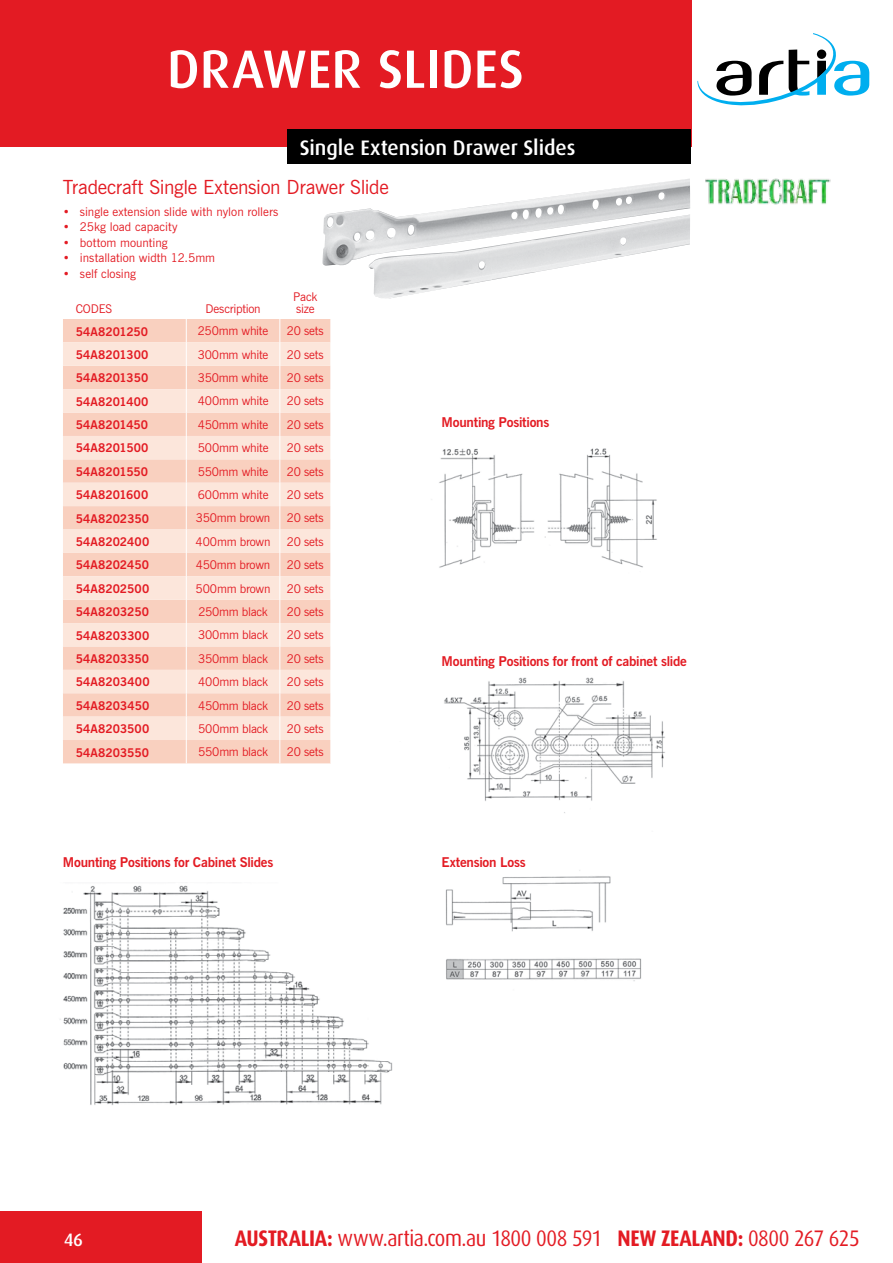
<style>
.page{position:relative;width:893px;height:1263px;background:#fff}
.page>*{position:absolute;margin:0;border:0;box-sizing:border-box;transform-origin:0 0}
.t1{font:500 54px "Dax";color:#fff}
.t2{font:22.5px "Dax";letter-spacing:-.03em;color:#e31b23;scale:.9 1}
.t3{font:500 21px "Dax";letter-spacing:-.005em;color:#fff}
.t4{font:19.5px "News Gothic BT";letter-spacing:-.015em;color:#e31b23}
.t5{font:500 18px "Dax";color:#fff}
.t6{font:700 13.5px "News Gothic BT";letter-spacing:-.015em;color:#e31b23}
.t7{font:12px/12px "News Gothic BT";letter-spacing:-.015em;color:#e31b23}
.t8{font:700 12px "News Gothic BT";letter-spacing:.005em;color:#e31b23}
.t9{font:12px "News Gothic BT";letter-spacing:.005em;color:#e31b23}
.s1{font-weight:700}
</style>
<div class="page">
<div style="left:0;top:0;width:691px;height:147px;background:#e31b23"></div>
<div style="left:287px;top:130px;width:404px;height:34px;background:#000"></div>
<div style="left:63px;top:319px;width:267px;height:444px;background:#f9d0bf"></div>
<svg style="left:63px;top:342px;width:267px;height:398px;background:#fadcce"></svg>
<svg style="left:186px;top:319px;width:1px;height:444px"></svg>
<svg style="left:279px;top:319px;width:1px;height:444px"></svg>
<svg style="left:330px;top:319px;width:1px;height:444px"></svg>
<img style="left:431px;top:448px;width:226px;height:120px">
<img style="left:445px;top:870px;width:197px;height:111px">
<img style="left:60px;top:882px;width:333px;height:223px">
<img style="left:444px;top:677px;width:221px;height:136px">
<img style="left:705px;top:178px;width:126px;height:27px">
<img style="left:322px;top:179px;width:368px;height:120px">
<svg style="left:697px;top:33px;width:172px;height:73px"></svg>
<div style="left:0;top:1212px;width:202px;height:51px;background:#e31b23"></div>
<h1 class="t1" style="left:167px;top:39px;width:359px">DRAWER SLIDES</h1>
<h3 class="t3" style="left:300px;top:136px;width:277px">Single Extension Drawer Slides</h3>
<h3 class="t4" style="left:63px;top:175px;width:327px">Tradecraft Single Extension Drawer Slide</h3>
<p class="t7" style="left:63px;top:205px;width:217px">• single extension slide with nylon rollers</p>
<p class="t7" style="left:63px;top:221px;width:116px">• 25kg load capacity</p>
<p class="t9" style="left:63px;top:235px;width:106px">• bottom mounting</p>
<p class="t7" style="left:63px;top:252px;width:154px">• installation width 12.5mm</p>
<p class="t7" style="left:63px;top:268px;width:75px">• self closing</p>
<p class="t7" style="left:76px;top:302px;width:38px">CODES</p>
<p class="t7" style="left:205px;top:302px;width:57px">Description</p>
<p class="t7" style="left:293px;top:290px;width:26px">Pack size</p>
<p class="t8" style="left:76px;top:324px;width:74px">54A8201250</p>
<p class="t7" style="left:198px;top:325px;width:72px">250mm white</p>
<p class="t7" style="left:287px;top:325px;width:38px">20 sets</p>
<p class="t8" style="left:76px;top:347px;width:74px">54A8201300</p>
<p class="t7" style="left:198px;top:348px;width:72px">300mm white</p>
<p class="t7" style="left:287px;top:348px;width:38px">20 sets</p>
<p class="t8" style="left:76px;top:371px;width:74px">54A8201350</p>
<p class="t7" style="left:198px;top:372px;width:72px">350mm white</p>
<p class="t7" style="left:287px;top:372px;width:38px">20 sets</p>
<p class="t8" style="left:76px;top:394px;width:74px">54A8201400</p>
<p class="t7" style="left:198px;top:395px;width:72px">400mm white</p>
<p class="t7" style="left:287px;top:395px;width:38px">20 sets</p>
<p class="t8" style="left:76px;top:417px;width:74px">54A8201450</p>
<p class="t7" style="left:198px;top:418px;width:72px">450mm white</p>
<p class="t7" style="left:287px;top:418px;width:38px">20 sets</p>
<p class="t8" style="left:76px;top:441px;width:74px">54A8201500</p>
<p class="t7" style="left:198px;top:442px;width:72px">500mm white</p>
<p class="t7" style="left:287px;top:442px;width:38px">20 sets</p>
<p class="t8" style="left:76px;top:464px;width:74px">54A8201550</p>
<p class="t7" style="left:198px;top:465px;width:72px">550mm white</p>
<p class="t7" style="left:287px;top:465px;width:38px">20 sets</p>
<p class="t8" style="left:76px;top:488px;width:74px">54A8201600</p>
<p class="t7" style="left:198px;top:489px;width:72px">600mm white</p>
<p class="t7" style="left:287px;top:489px;width:38px">20 sets</p>
<p class="t8" style="left:76px;top:511px;width:75px">54A8202350</p>
<p class="t7" style="left:196px;top:512px;width:76px">350mm brown</p>
<p class="t7" style="left:287px;top:512px;width:38px">20 sets</p>
<p class="t8" style="left:76px;top:534px;width:75px">54A8202400</p>
<p class="t7" style="left:196px;top:535px;width:76px">400mm brown</p>
<p class="t7" style="left:287px;top:535px;width:38px">20 sets</p>
<p class="t8" style="left:76px;top:558px;width:75px">54A8202450</p>
<p class="t7" style="left:196px;top:559px;width:76px">450mm brown</p>
<p class="t7" style="left:287px;top:559px;width:38px">20 sets</p>
<p class="t8" style="left:76px;top:581px;width:75px">54A8202500</p>
<p class="t7" style="left:196px;top:582px;width:76px">500mm brown</p>
<p class="t7" style="left:287px;top:582px;width:38px">20 sets</p>
<p class="t8" style="left:76px;top:605px;width:75px">54A8203250</p>
<p class="t7" style="left:198px;top:606px;width:71px">250mm black</p>
<p class="t7" style="left:287px;top:606px;width:38px">20 sets</p>
<p class="t8" style="left:76px;top:628px;width:75px">54A8203300</p>
<p class="t7" style="left:198px;top:629px;width:71px">300mm black</p>
<p class="t7" style="left:287px;top:629px;width:38px">20 sets</p>
<p class="t8" style="left:76px;top:651px;width:75px">54A8203350</p>
<p class="t7" style="left:198px;top:652px;width:71px">350mm black</p>
<p class="t7" style="left:287px;top:652px;width:38px">20 sets</p>
<p class="t8" style="left:76px;top:675px;width:75px">54A8203400</p>
<p class="t7" style="left:198px;top:676px;width:72px">400mm black</p>
<p class="t7" style="left:287px;top:676px;width:38px">20 sets</p>
<p class="t8" style="left:76px;top:698px;width:75px">54A8203450</p>
<p class="t7" style="left:198px;top:699px;width:71px">450mm black</p>
<p class="t7" style="left:287px;top:699px;width:38px">20 sets</p>
<p class="t8" style="left:76px;top:722px;width:75px">54A8203500</p>
<p class="t7" style="left:198px;top:722px;width:72px">500mm black</p>
<p class="t7" style="left:287px;top:722px;width:38px">20 sets</p>
<p class="t8" style="left:76px;top:745px;width:75px">54A8203550</p>
<p class="t7" style="left:198px;top:746px;width:71px">550mm black</p>
<p class="t7" style="left:287px;top:746px;width:38px">20 sets</p>
<p class="t6" style="left:442px;top:414px;width:109px">Mounting Positions</p>
<p class="t6" style="left:442px;top:653px;width:247px">Mounting Positions for front of cabinet slide</p>
<p class="t6" style="left:63px;top:853px;width:212px">Mounting Positions for Cabinet Slides</p>
<p class="t6" style="left:442px;top:853px;width:86px">Extension Loss</p>
<h3 class="t5" style="left:64px;top:1230px;width:21px">46</h3>
<h2 class="t2" style="left:235px;top:1226px;width:696px"><span class="s1">AUSTRALIA:</span> www.artia.com.au 1800 008 591 <span class="s1">NEW ZEALAND:</span> 0800 267 625</h2>
</div>
